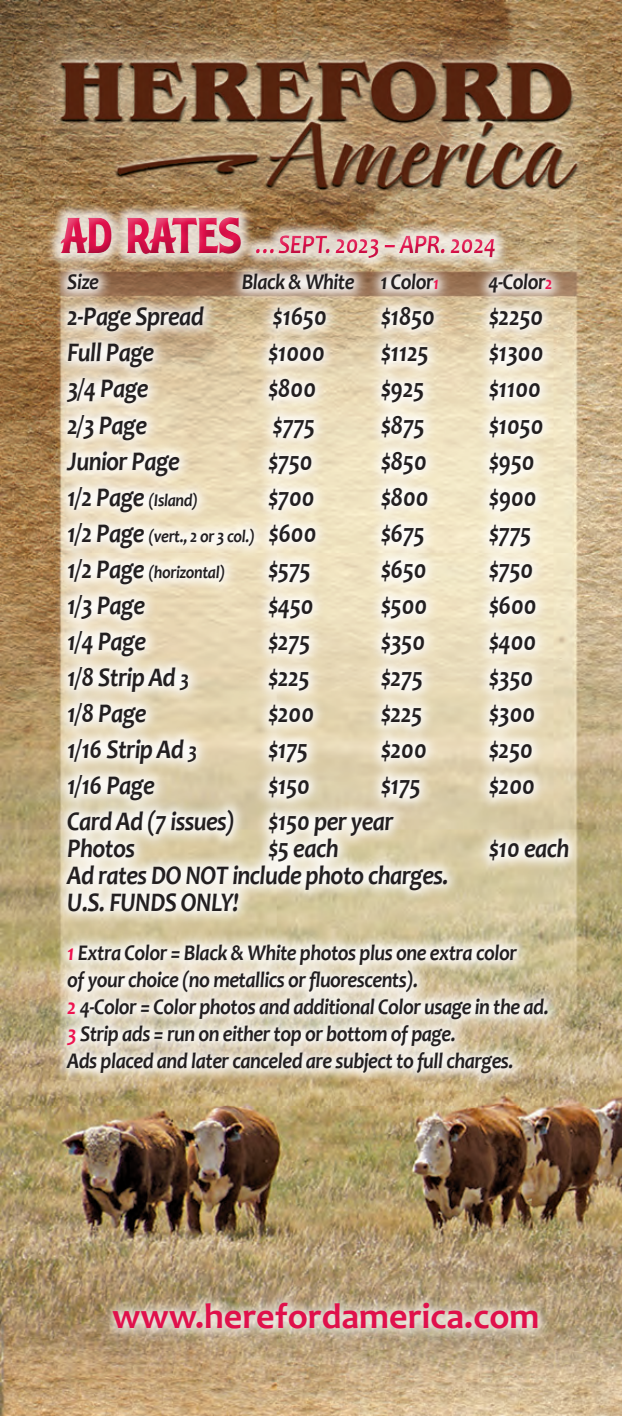
<style>
.page{position:relative;width:622px;height:1416px;background:#fff}
.page>*{position:absolute;margin:0;border:0;box-sizing:border-box;transform-origin:0 0}
.t1{font:700 36px "Candara";color:#e0104b}
.t2{font:italic 700 27px "Candara";letter-spacing:-.025em;color:#231f20;scale:.9 1}
.t3{font:italic 700 27px "Candara";letter-spacing:-.025em;color:#e0104b;scale:.9 1}
.t4{font:italic 700 22.5px "Candara";letter-spacing:-.025em;color:#231f20;scale:.9 1}
.t5{font:italic 700 18px "Candara";letter-spacing:-.025em;color:#231f20;scale:.9 1}
.s1{font-family:"LHF Hensler 2";font-weight:400;font-style:normal;font-size:45px}
.s2{font-size:18px;color:#ed1450}
.s3{font-size:27px}
.s4{font-size:22.5px}
.s5{color:#ed1450}
</style>
<div class="page">
<img style="left:0;top:0;width:621px;height:1416px">
<div style="left:52px;top:260px;width:530px;height:828px;background:#fff;opacity:.93"></div>
<div style="left:46px;top:202px;width:463px;height:70px;background:#fff;opacity:.75"></div>
<div style="left:56px;top:205px;width:447px;height:50px;background:#fff;opacity:.75"></div>
<div style="left:56px;top:212px;width:450px;height:58px;background:#231f20;opacity:.75"></div>
<div style="left:99px;top:1289px;width:452px;height:54px;background:#fff;opacity:.75"></div>
<p class="t3" style="left:61px;top:227px;width:485px"><span class="s1">AD RATES</span> …SEPT. 2023 – APR. 2024</p>
<p class="t4" style="left:67px;top:268px;width:37px">Size</p>
<p class="t4" style="left:242px;top:268px;width:220px">Black &amp; White 1 Color<span class="s2">1</span></p>
<p class="t4" style="left:488px;top:268px;width:72px">4-Color<span class="s2">2</span></p>
<p class="t2" style="left:67px;top:300px;width:153px">2-Page Spread</p>
<p class="t2" style="left:272px;top:300px;width:62px">$1650</p>
<p class="t2" style="left:380px;top:300px;width:62px">$1850</p>
<p class="t2" style="left:488px;top:300px;width:63px">$2250</p>
<p class="t2" style="left:67px;top:336px;width:98px">Full Page</p>
<p class="t2" style="left:267px;top:336px;width:65px">$1000</p>
<p class="t2" style="left:380px;top:336px;width:55px">$1125</p>
<p class="t2" style="left:488px;top:336px;width:63px">$1300</p>
<p class="t2" style="left:67px;top:372px;width:92px">3/4 Page</p>
<p class="t2" style="left:267px;top:372px;width:56px">$800</p>
<p class="t2" style="left:380px;top:372px;width:50px">$925</p>
<p class="t2" style="left:488px;top:372px;width:60px">$1100</p>
<p class="t2" style="left:67px;top:408px;width:90px">2/3 Page</p>
<p class="t2" style="left:272px;top:408px;width:49px">$775</p>
<p class="t2" style="left:380px;top:408px;width:51px">$875</p>
<p class="t2" style="left:488px;top:408px;width:63px">$1050</p>
<p class="t2" style="left:67px;top:444px;width:127px">Junior Page</p>
<p class="t2" style="left:267px;top:444px;width:52px">$750</p>
<p class="t2" style="left:380px;top:444px;width:53px">$850</p>
<p class="t2" style="left:488px;top:444px;width:53px">$950</p>
<p class="t5" style="left:67px;top:488px;width:146px"><span class="s3">1/2 Page</span> (Island)</p>
<p class="t2" style="left:267px;top:480px;width:54px">$700</p>
<p class="t2" style="left:380px;top:480px;width:56px">$800</p>
<p class="t2" style="left:488px;top:480px;width:55px">$900</p>
<p class="t5" style="left:67px;top:524px;width:278px"><span class="s3">1/2 Page</span> (vert., 2 or 3 col.) <span class="s3">$600</span></p>
<p class="t2" style="left:380px;top:516px;width:51px">$675</p>
<p class="t2" style="left:488px;top:516px;width:49px">$775</p>
<p class="t5" style="left:67px;top:560px;width:177px"><span class="s3">1/2 Page</span> (horizontal)</p>
<p class="t2" style="left:267px;top:552px;width:49px">$575</p>
<p class="t2" style="left:380px;top:552px;width:53px">$650</p>
<p class="t2" style="left:488px;top:552px;width:52px">$750</p>
<p class="t2" style="left:67px;top:588px;width:88px">1/3 Page</p>
<p class="t2" style="left:267px;top:588px;width:53px">$450</p>
<p class="t2" style="left:380px;top:588px;width:54px">$500</p>
<p class="t2" style="left:488px;top:588px;width:55px">$600</p>
<p class="t2" style="left:67px;top:624px;width:89px">1/4 Page</p>
<p class="t2" style="left:267px;top:624px;width:49px">$275</p>
<p class="t2" style="left:380px;top:624px;width:52px">$350</p>
<p class="t2" style="left:488px;top:624px;width:55px">$400</p>
<p class="t2" style="left:67px;top:660px;width:137px">1/8 Strip Ad <span class="s4">3</span></p>
<p class="t2" style="left:267px;top:660px;width:49px">$225</p>
<p class="t2" style="left:380px;top:660px;width:49px">$275</p>
<p class="t2" style="left:488px;top:660px;width:52px">$350</p>
<p class="t2" style="left:67px;top:696px;width:90px">1/8 Page</p>
<p class="t2" style="left:267px;top:696px;width:53px">$200</p>
<p class="t2" style="left:380px;top:696px;width:49px">$225</p>
<p class="t2" style="left:488px;top:696px;width:54px">$300</p>
<p class="t2" style="left:67px;top:732px;width:146px">1/16 Strip Ad <span class="s4">3</span></p>
<p class="t2" style="left:267px;top:732px;width:47px">$175</p>
<p class="t2" style="left:380px;top:732px;width:53px">$200</p>
<p class="t2" style="left:488px;top:732px;width:51px">$250</p>
<p class="t2" style="left:67px;top:768px;width:99px">1/16 Page</p>
<p class="t2" style="left:267px;top:768px;width:49px">$150</p>
<p class="t2" style="left:380px;top:768px;width:47px">$175</p>
<p class="t2" style="left:488px;top:768px;width:53px">$200</p>
<p class="t2" style="left:67px;top:804px;width:363px">Card Ad (7 issues) $150 per year</p>
<p class="t2" style="left:67px;top:831px;width:77px">Photos</p>
<p class="t2" style="left:267px;top:831px;width:80px">$5 each</p>
<p class="t2" style="left:488px;top:831px;width:92px">$10 each</p>
<p class="t2" style="left:67px;top:858px;width:425px">Ad rates DO NOT include photo charges.</p>
<p class="t2" style="left:67px;top:885px;width:192px">U.S. FUNDS ONLY!</p>
<p class="t4" style="left:67px;top:938px;width:501px"><span class="s5">1</span> Extra Color = Black &amp; White photos plus one extra color</p>
<p class="t4" style="left:67px;top:965px;width:391px">of your choice (no metallics or fluorescents).</p>
<p class="t4" style="left:67px;top:992px;width:536px"><span class="s5">2</span> 4-Color = Color photos and additional Color usage in the ad.</p>
<p class="t4" style="left:67px;top:1019px;width:433px"><span class="s5">3</span> Strip ads = run on either top or bottom of page.</p>
<p class="t4" style="left:67px;top:1046px;width:497px">Ads placed and later canceled are subject to full charges.</p>
<p class="t1" style="left:112px;top:1294px;width:429px">www.herefordamerica.com</p>
</div>
